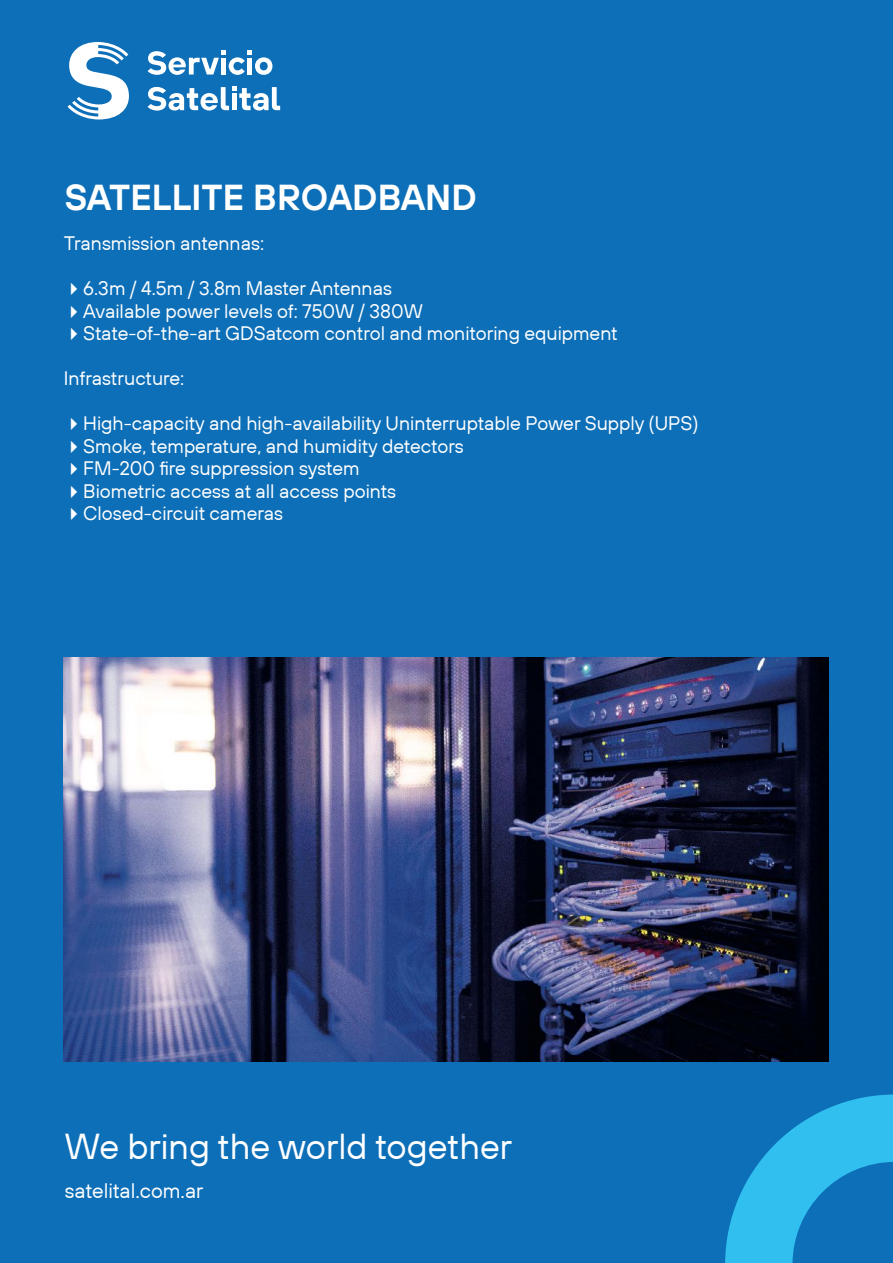
<style>
.page{position:relative;width:893px;height:1263px;background:#0d6fb8}
.page>*{position:absolute;margin:0;border:0;box-sizing:border-box;transform-origin:0 0}
.t1{font:36px "TT Hoves";color:#fff}
.t2{font:600 36px "TT Hoves";color:#fff}
.t3{font:21px "TT Hoves";color:#fff}
.t4{font:19.5px "TT Hoves";color:#fff}
</style>
<div class="page">
<svg style="left:725px;top:1094px;width:168px;height:169px"></svg>
<svg style="left:148px;top:87px;width:132px;height:24px"></svg>
<svg style="left:148px;top:51px;width:124px;height:24px"></svg>
<svg style="left:68px;top:42px;width:61px;height:78px"></svg>
<img style="left:64px;top:657px;width:764px;height:404px">
<h1 class="t2" style="left:65px;top:173px;width:413px">SATELLITE BROADBAND</h1>
<p class="t4" style="left:64px;top:231px;width:202px">Transmission antennas:</p>
<p class="t4" style="left:64px;top:276px;width:330px">✔6.3m / 4.5m / 3.8m Master Antennas</p>
<p class="t4" style="left:64px;top:299px;width:361px">✔Available power levels of: 750W / 380W</p>
<p class="t4" style="left:64px;top:321px;width:556px">✔State-of-the-art GDSatcom control and monitoring equipment</p>
<p class="t4" style="left:64px;top:366px;width:122px">Infrastructure:</p>
<p class="t4" style="left:64px;top:411px;width:636px">✔High-capacity and high-availability Uninterruptable Power Supply (UPS)</p>
<p class="t4" style="left:64px;top:434px;width:402px">✔Smoke, temperature, and humidity detectors</p>
<p class="t4" style="left:64px;top:456px;width:297px">✔FM-200 fire suppression system</p>
<p class="t4" style="left:64px;top:479px;width:334px">✔Biometric access at all access points</p>
<p class="t4" style="left:64px;top:501px;width:221px">✔Closed-circuit cameras</p>
<h1 class="t1" style="left:65px;top:1124px;width:449px">We bring the world together</h1>
<p class="t3" style="left:65px;top:1177px;width:140px">satelital.com.ar</p>
</div>
